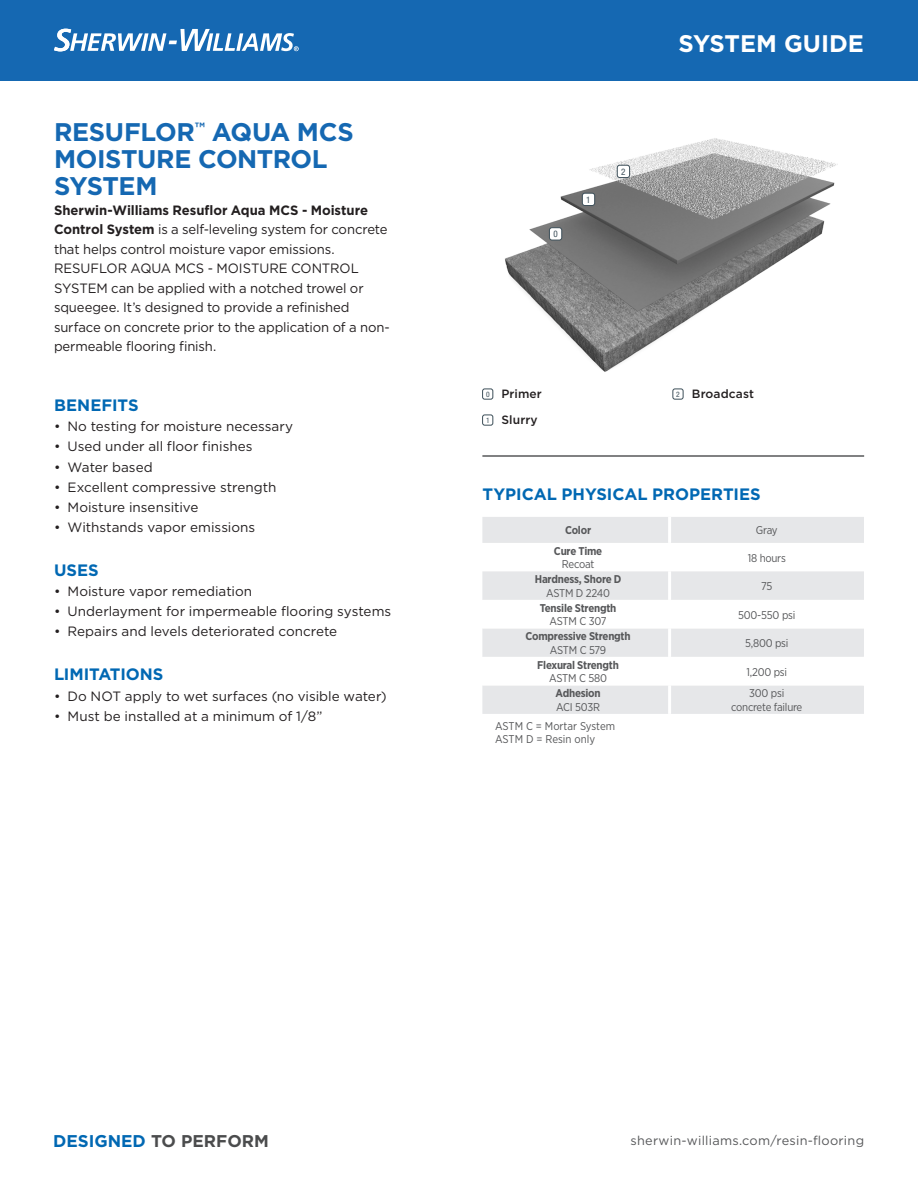
<style>
.page{position:relative;width:918px;height:1188px;background:#fff}
.page>*{position:absolute;margin:0;border:0;box-sizing:border-box;transform-origin:0 0}
.Product_Description{font:700 25.5px/27px "Gotham";letter-spacing:-.015em;color:#1568b2}
.Backside_Product_Des{font:700 24px "Gotham";color:#fff}
.t1{font:700 16.95px "Gotham";color:#4b4c4d}
.Paragraph{font:700 16.5px "Gotham";color:#0168b3}
.Product_Description-2{font:13.5px/19.5px "Gotham";letter-spacing:-.005em;color:#231f20}
.t2{font:12.75px "Gotham";letter-spacing:.02em;color:#57585a}
.Paragraph-2{font:500 12px "Gotham";letter-spacing:.01em;color:#231f20}
.Product_Description-3{font:700 11.25px/13.5px "Gotham Narrow";letter-spacing:-.02em;color:#57585a;text-align:center}
.Product_Description-4{font:11.25px/13.5px "Gotham Narrow";letter-spacing:-.02em;color:#57585a;text-align:center}
.Product_Description-5{font:11.25px/13.5px "Gotham Narrow";color:#57585a}
.t3{font:condensed 9px "Helvetica Neue LT Std";color:#3d4f59}
.t4{font:condensed 7.5px "Helvetica Neue LT Std";color:#3d4f59}
.s1{font-weight:700}
.s2{font-weight:400}
.s3{color:#0168b3}
</style>
<div class="page">
<img style="left:505px;top:138px;width:333px;height:234px">
<div style="left:549px;top:228px;width:13px;height:12px;background:#fff;border-radius:3px"></div>
<div style="left:549px;top:227px;width:13px;height:13px;border:1px solid #3d4f59;border-radius:3px"></div>
<div style="left:582px;top:193px;width:13px;height:13px;background:#fff;border-radius:3px"></div>
<div style="left:582px;top:193px;width:13px;height:13px;border:1px solid #3d4f59;border-radius:3px"></div>
<div style="left:482px;top:389px;width:11px;height:10px;border:1px solid #3d4f59;border-radius:2px"></div>
<div style="left:482px;top:415px;width:11px;height:10px;border:1px solid #3d4f59;border-radius:2px"></div>
<div style="left:673px;top:389px;width:10px;height:10px;border:1px solid #3d4f59;border-radius:2px"></div>
<hr style="left:482px;top:455px;width:382px;height:2px;background:#57585a">
<svg style="left:482px;top:517px;width:382px;height:197px;fill:#e6e7e9"></svg>
<svg style="left:482px;top:600px;width:382px;height:85px"></svg>
<hr style="left:668px;top:543px;width:3px;height:28px;background:#fff">
<hr style="left:668px;top:571px;width:3px;height:29px;background:#fff">
<hr style="left:668px;top:628px;width:3px;height:29px;background:#fff">
<hr style="left:668px;top:685px;width:3px;height:29px;background:#fff">
<hr style="left:668px;top:517px;width:3px;height:26px;background:#fff">
<hr style="left:668px;top:600px;width:3px;height:28px;background:#fff">
<hr style="left:668px;top:657px;width:3px;height:28px;background:#fff">
<hr style="left:862px;top:657px;width:4px;height:28px;background:#fff">
<div style="left:617px;top:165px;width:13px;height:13px;background:#fff;border-radius:3px"></div>
<div style="left:617px;top:165px;width:13px;height:13px;border:1px solid #3d4f59;border-radius:3px"></div>
<div style="left:0;top:0;width:918px;height:80px;background:#1568b2"></div>
<svg style="left:54px;top:29px;width:245px;height:22px"></svg>
<p class="Product_Description" style="left:54px;top:118px;width:301px">RESUFLOR<sup>™</sup> AQUA MCS<br>MOISTURE CONTROL<br>SYSTEM</p>
<p class="Product_Description-2" style="left:54px;top:200px;width:337px"><span class="s1">Sherwin-Williams Resuflor Aqua MCS - Moisture Control System</span> is a self-leveling system for concrete that helps control moisture vapor emissions.<br>RESUFLOR AQUA MCS - MOISTURE CONTROL SYSTEM can be applied with a notched trowel or squeegee. It’s designed to provide a refinished surface on concrete prior to the application of a non&shy;permeable flooring finish.</p>
<p class="Paragraph" style="left:54px;top:394px;width:86px">BENEFITS</p>
<p class="Product_Description-2" style="left:54px;top:416px;width:241px">• No testing for moisture necessary</p>
<p class="Product_Description-2" style="left:54px;top:436px;width:200px">• Used under all floor finishes</p>
<p class="Product_Description-2" style="left:54px;top:457px;width:100px">• Water based</p>
<p class="Product_Description-2" style="left:54px;top:477px;width:224px">• Excellent compressive strength</p>
<p class="Product_Description-2" style="left:54px;top:497px;width:146px">• Moisture insensitive</p>
<p class="Product_Description-2" style="left:54px;top:517px;width:203px">• Withstands vapor emissions</p>
<p class="Paragraph" style="left:54px;top:559px;width:46px">USES</p>
<p class="Product_Description-2" style="left:54px;top:581px;width:200px">• Moisture vapor remediation</p>
<p class="Product_Description-2" style="left:54px;top:601px;width:339px">• Underlayment for impermeable flooring systems</p>
<p class="Product_Description-2" style="left:54px;top:622px;width:285px">• Repairs and levels deteriorated concrete</p>
<p class="Paragraph" style="left:54px;top:664px;width:111px">LIMITATIONS</p>
<p class="Product_Description-2" style="left:54px;top:686px;width:334px">• Do NOT apply to wet surfaces (no visible water)</p>
<p class="Product_Description-2" style="left:54px;top:706px;width:270px">• Must be installed at a minimum of 1/8”</p>
<p class="t3" style="left:553px;top:229px;width:6px">0</p>
<p class="t3" style="left:586px;top:194px;width:6px">1</p>
<p class="t3" style="left:621px;top:166px;width:6px">2</p>
<p class="Backside_Product_Des" style="left:678px;top:28px;width:187px">SYSTEM GUIDE</p>
<p class="t4" style="left:486px;top:390px;width:5px">0</p>
<p class="Paragraph-2" style="left:502px;top:386px;width:42px">Primer</p>
<p class="t4" style="left:486px;top:416px;width:5px">1</p>
<p class="Paragraph-2" style="left:502px;top:412px;width:38px">Slurry</p>
<p class="t4" style="left:676px;top:390px;width:5px">2</p>
<p class="Paragraph-2" style="left:692px;top:386px;width:64px">Broadcast</p>
<p class="Paragraph" style="left:482px;top:483px;width:280px">TYPICAL PHYSICAL PROPERTIES</p>
<p class="Product_Description-3" style="left:565px;top:524px;width:28px">Color</p>
<p class="Product_Description-4" style="left:756px;top:523px;width:23px">Gray</p>
<p class="Product_Description-3" style="left:554px;top:544px;width:50px">Cure Time<br><span class="s2">Recoat</span></p>
<p class="Product_Description-4" style="left:748px;top:551px;width:40px">18 hours</p>
<p class="Product_Description-3" style="left:535px;top:573px;width:88px">Hardness, Shore D<br><span class="s2">ASTM D 2240</span></p>
<p class="Product_Description-4" style="left:761px;top:579px;width:13px">75</p>
<p class="Product_Description-3" style="left:540px;top:601px;width:78px">Tensile Strength<br><span class="s2">ASTM C 307</span></p>
<p class="Product_Description-4" style="left:738px;top:608px;width:59px">500-550 psi</p>
<p class="Product_Description-3" style="left:526px;top:630px;width:107px">Compressive Strength<br><span class="s2">ASTM C 579</span></p>
<p class="Product_Description-4" style="left:745px;top:636px;width:45px">5,800 psi</p>
<p class="Product_Description-3" style="left:537px;top:658px;width:83px">Flexural Strength<br><span class="s2">ASTM C 580</span></p>
<p class="Product_Description-4" style="left:746px;top:665px;width:42px">1,200 psi</p>
<p class="Product_Description-3" style="left:556px;top:687px;width:47px;text-align:left">Adhesion<br><span class="s2">ACI 503R</span></p>
<p class="Product_Description-4" style="left:731px;top:686px;width:73px">300 psi concrete failure</p>
<p class="Product_Description-5" style="left:495px;top:719px;width:121px">ASTM C = Mortar System<br>ASTM D = Resin only</p>
<p class="t1" style="left:53px;top:1129px;width:217px"><span class="s3">DESIGNED</span> TO PERFORM</p>
<p class="t2" style="left:631px;top:1132px;width:235px">sherwin-williams.com/resin-flooring</p>
</div>
